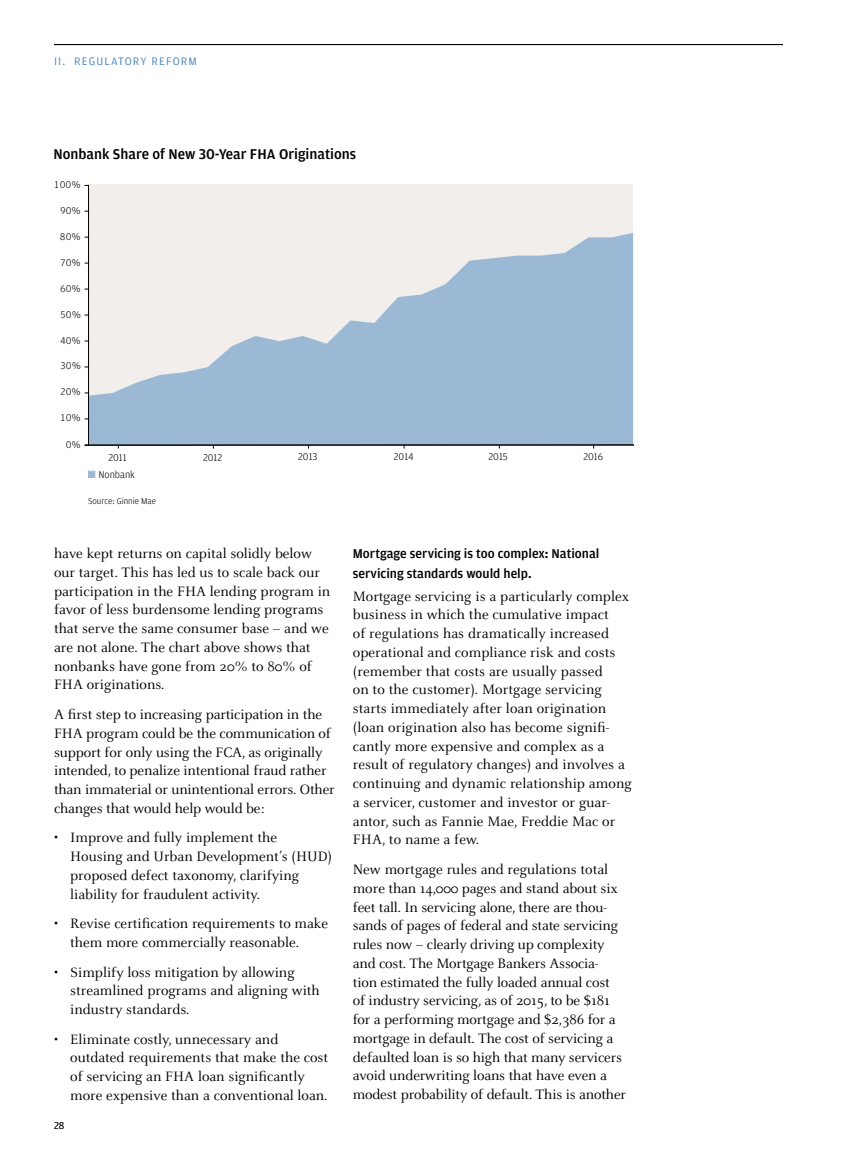
<style>
.page{position:relative;width:864px;height:1175px;background:#fff}
.page>*{position:absolute;margin:0;border:0;box-sizing:border-box;transform-origin:0 0}
.t1{font:15px/18.8px "Celeste OT";color:#000}
.t2{font:500 15px "Amplitude";color:#000}
.t3{font:500 13.5px/19.5px "Amplitude";color:#000}
.t4{font:11.7px "Amplitude";letter-spacing:.1em;color:#4f8abe}
.t5{font:300 10.5px "Amplitude";color:#000}
.t6{font:300 10.35px "Amplitude TF";color:#000}
.t7{font:300 10.35px "Amplitude";color:#000}
.t8{font:300 9px "Amplitude";color:#000}
</style>
<div class="page">
<hr style="left:54px;top:44px;width:729px;height:1px;background:#000">
<div style="left:89px;top:185px;width:544px;height:260px;background:#f1eeeb"></div>
<svg style="left:89px;top:233px;width:544px;height:211px;fill:#9bb8d4"></svg>
<svg style="left:84px;top:185px;width:5px;height:259px"></svg>
<hr style="left:84px;top:444px;width:549px;height:2px;background:#000">
<div style="left:88px;top:471px;width:7px;height:7px;border:1px solid #9bb8d4"></div>
<svg style="left:89px;top:471px;width:6px;height:6px"></svg>
<p class="t4" style="left:54px;top:54px;width:144px">II. REGULATORY REFORM</p>
<p class="t2" style="left:54px;top:144px;width:304px">Nonbank Share of New 30-Year FHA Originations</p>
<p class="t6" style="left:54px;top:178px;width:28px">100%</p>
<p class="t6" style="left:60px;top:204px;width:22px">90%</p>
<p class="t6" style="left:60px;top:230px;width:22px">80%</p>
<p class="t6" style="left:60px;top:256px;width:22px">70%</p>
<p class="t6" style="left:60px;top:282px;width:22px">60%</p>
<p class="t6" style="left:60px;top:308px;width:22px">50%</p>
<p class="t6" style="left:60px;top:334px;width:22px">40%</p>
<p class="t6" style="left:60px;top:359px;width:22px">30%</p>
<p class="t6" style="left:60px;top:385px;width:22px">20%</p>
<p class="t6" style="left:60px;top:411px;width:22px">10%</p>
<p class="t6" style="left:66px;top:438px;width:17px">0%</p>
<p class="t7" style="left:108px;top:451px;width:20px">2011</p>
<p class="t7" style="left:203px;top:450px;width:21px">2012</p>
<p class="t7" style="left:298px;top:449px;width:21px">2013</p>
<p class="t7" style="left:394px;top:449px;width:21px">2014</p>
<p class="t7" style="left:489px;top:449px;width:21px">2015</p>
<p class="t7" style="left:583px;top:449px;width:21px">2016</p>
<p class="t7" style="left:98px;top:468px;width:38px">Nonbank</p>
<p class="t8" style="left:88px;top:495px;width:70px">Source: Ginnie Mae</p>
<p class="t1" style="left:54px;top:544px;width:278px">have kept returns on capital solidly below our target. This has led us to scale back our participation in the FHA lending program in favor of less burdensome lending programs that serve the same consumer base – and we are not alone. The chart above shows that nonbanks have gone from 20% to 80% of FHA originations.</p>
<p class="t1" style="left:54px;top:705px;width:282px">A first step to increasing participation in the FHA program could be the communication of support for only using the FCA, as originally intended, to penalize intentional fraud rather than immaterial or unintentional errors. Other changes that would help would be:</p>
<p class="t1" style="left:70px;top:828px;width:264px;text-indent:-16px">• Improve and fully implement the Housing and Urban Development’s (HUD) proposed defect taxonomy, clarifying liability for fraudulent activity.</p>
<p class="t1" style="left:70px;top:914px;width:259px;text-indent:-16px">• Revise certification requirements to make them more commercially reasonable.</p>
<p class="t1" style="left:70px;top:962px;width:251px;text-indent:-16px">• Simplify loss mitigation by allowing streamlined programs and aligning with industry standards.</p>
<p class="t1" style="left:70px;top:1029px;width:260px;text-indent:-16px">• Eliminate costly, unnecessary and outdated requirements that make the cost of servicing an FHA loan significantly more expensive than a conventional loan.</p>
<p class="t5" style="left:54px;top:1119px;width:12px">28</p>
<p class="t3" style="left:353px;top:543px;width:248px">Mortgage servicing is too complex: National servicing standards would help.</p>
<p class="t1" style="left:353px;top:587px;width:281px">Mortgage servicing is a particularly complex business in which the cumulative impact<br>of regulations has dramatically increased operational and compliance risk and costs (remember that costs are usually passed<br>on to the customer). Mortgage servicing starts immediately after loan origination (loan origination also has become signifi&shy;cantly more expensive and complex as a result of regulatory changes) and involves a continuing and dynamic relationship among a servicer, customer and investor or guar&shy;antor, such as Fannie Mae, Freddie Mac or FHA, to name a few.</p>
<p class="t1" style="left:353px;top:860px;width:275px">New mortgage rules and regulations total more than 14,000 pages and stand about six feet tall. In servicing alone, there are thou&shy;sands of pages of federal and state servicing rules now – clearly driving up complexity and cost. The Mortgage Bankers Associa&shy;tion estimated the fully loaded annual cost<br>of industry servicing, as of 2015, to be $181 for a performing mortgage and $2,386 for a mortgage in default. The cost of servicing a defaulted loan is so high that many servicers avoid underwriting loans that have even a modest probability of default. This is another</p>
</div>
